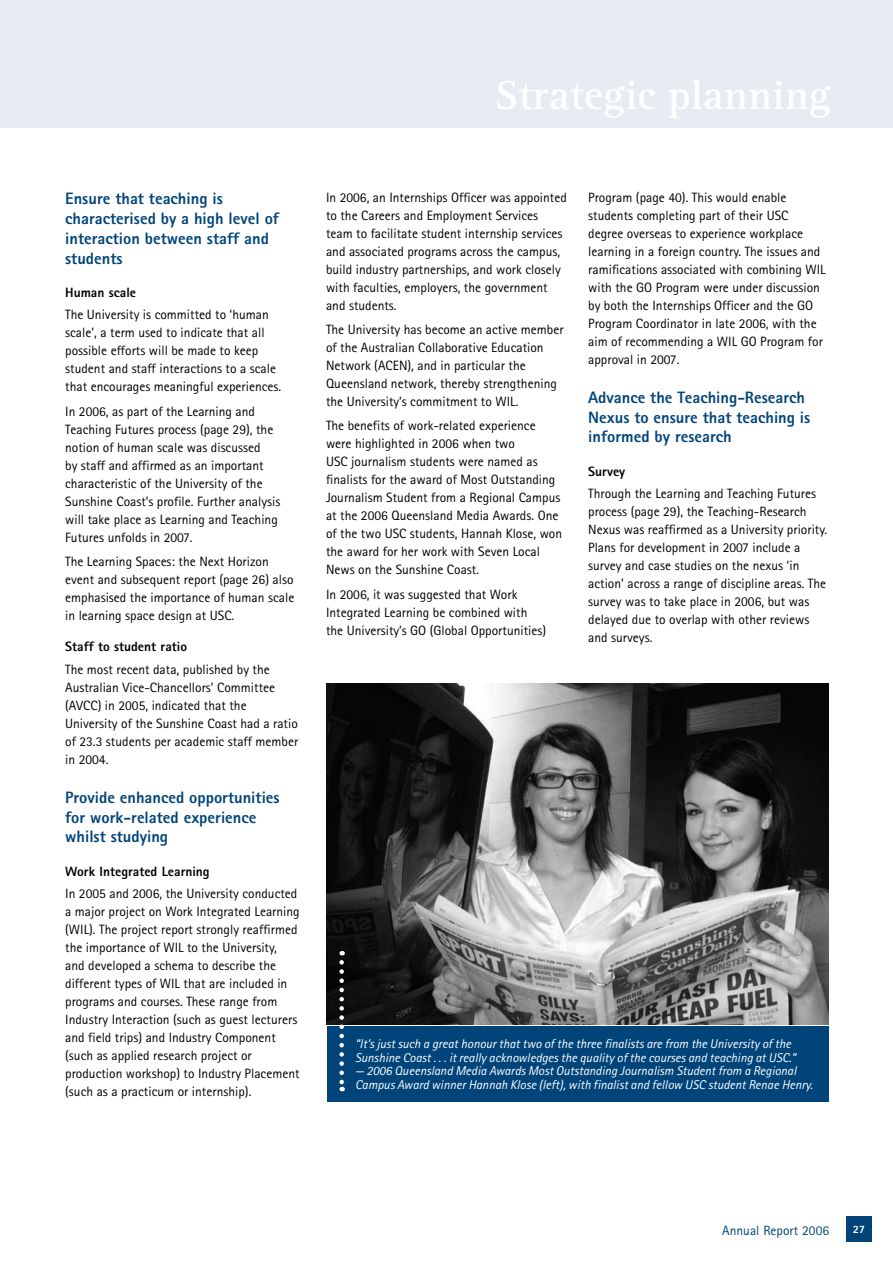
<style>
.page{position:relative;width:893px;height:1263px;background:#fff}
.page>*{position:absolute;margin:0;border:0;box-sizing:border-box;transform-origin:0 0}
.t1{font:700 42px "Rotis Serif";color:#fff}
.t2{font:800 16.5px/20px "Rotis Sans Serif";color:#00447a}
.t3{font:13.5px/18px "Rotis Sans Serif";color:#000}
.t4{font:800 13.5px "Rotis Sans Serif";color:#000}
.t5{font:13.5px "Rotis Sans Serif";color:#00447a}
.t6{font:italic 12.75px/13.5px "Rotis Sans Serif";color:#fff}
.t7{font:800 11.25px "Rotis Sans Serif";color:#fff}
</style>
<div class="page">
<div style="left:0;top:0;width:893px;height:128px;background:#e6ecf2"></div>
<div style="left:327px;top:1026px;width:501px;height:76px;background:#00447a"></div>
<div style="left:846px;top:1216px;width:26px;height:26px;background:#00447a"></div>
<img style="left:327px;top:683px;width:501px;height:341px">
<svg style="left:339px;top:962px;width:5px;height:129px"></svg>
<h1 class="t1" style="left:495px;top:71px;width:337px">Strategic planning</h1>
<p class="t2" style="left:65px;top:188px;width:215px">Ensure that teaching is characterised by a high level of interaction between staff and students</p>
<p class="t4" style="left:65px;top:284px;width:72px">Human scale</p>
<p class="t3" style="left:65px;top:306px;width:218px">The University is committed to ‘human scale’, a term used to indicate that all possible efforts will be made to keep student and staff interactions to a scale that encourages meaningful experiences.</p>
<p class="t3" style="left:65px;top:402px;width:217px">In 2006, as part of the Learning and Teaching Futures process (page 29), the notion of human scale was discussed<br>by staff and affirmed as an important characteristic of the University of the Sunshine Coast’s profile. Further analysis will take place as Learning and Teaching Futures unfolds in 2007.</p>
<p class="t3" style="left:65px;top:553px;width:231px">The Learning Spaces: the Next Horizon event and subsequent report (page 26) also emphasised the importance of human scale in learning space design at USC.</p>
<p class="t4" style="left:65px;top:638px;width:123px">Staff to student ratio</p>
<p class="t3" style="left:65px;top:660px;width:235px">The most recent data, published by the Australian Vice-Chancellors’ Committee (AVCC) in 2005, indicated that the University of the Sunshine Coast had a ratio of 23.3 students per academic staff member in 2004.</p>
<p class="t2" style="left:65px;top:787px;width:216px">Provide enhanced opportunities for work-related experience whilst studying</p>
<p class="t4" style="left:65px;top:862px;width:146px">Work Integrated Learning</p>
<p class="t3" style="left:65px;top:884px;width:236px">In 2005 and 2006, the University conducted a major project on Work Integrated Learning (WIL). The project report strongly reaffirmed the importance of WIL to the University,<br>and developed a schema to describe the different types of WIL that are included in programs and courses. These range from Industry Interaction (such as guest lecturers and field trips) and Industry Component (such as applied research project or production workshop) to Industry Placement (such as a practicum or internship).</p>
<p class="t3" style="left:326px;top:188px;width:242px">In 2006, an Internships Officer was appointed to the Careers and Employment Services team to facilitate student internship services and associated programs across the campus, build industry partnerships, and work closely with faculties, employers, the government and students.</p>
<p class="t3" style="left:326px;top:320px;width:239px">The University has become an active member of the Australian Collaborative Education Network (ACEN), and in particular the Queensland network, thereby strengthening the University’s commitment to WIL.</p>
<p class="t3" style="left:326px;top:417px;width:238px">The benefits of work-related experience were highlighted in 2006 when two<br>USC journalism students were named as finalists for the award of Most Outstanding Journalism Student from a Regional Campus at the 2006 Queensland Media Awards. One of the two USC students, Hannah Klose, won the award for her work with Seven Local News on the Sunshine Coast.</p>
<p class="t3" style="left:326px;top:585px;width:222px">In 2006, it was suggested that Work<br>Integrated Learning be combined with the University’s GO (Global Opportunities)</p>
<p class="t3" style="left:588px;top:188px;width:239px">Program (page 40). This would enable students completing part of their USC degree overseas to experience workplace learning in a foreign country. The issues and ramifications associated with combining WIL with the GO Program were under discussion by both the Internships Officer and the GO Program Coordinator in late 2006, with the aim of recommending a WIL GO Program for approval in 2007.</p>
<p class="t2" style="left:588px;top:387px;width:224px">Advance the Teaching-Research<br>Nexus to ensure that teaching is informed by research</p>
<p class="t4" style="left:588px;top:463px;width:39px">Survey</p>
<p class="t3" style="left:588px;top:484px;width:240px">Through the Learning and Teaching Futures process (page 29), the Teaching-Research Nexus was reaffirmed as a University priority.<br>Plans for development in 2007 include a survey and case studies on the nexus ‘in action’ across a range of discipline areas. The survey was to take place in 2006, but was delayed due to overlap with other reviews and surveys.</p>
<p class="t6" style="left:355px;top:1037px;width:442px">“It’s just such a great honour that two of the three finalists are from the University of the<br>Sunshine Coast . . . it really acknowledges the quality of the courses and teaching at USC.”</p>
<p class="t6" style="left:355px;top:1064px;width:459px">— 2006 Queensland Media Awards Most Outstanding Journalism Student from a Regional<br>Campus Award winner Hannah Klose (left), with finalist and fellow USC student Renae Henry.</p>
<p class="t5" style="left:722px;top:1222px;width:108px">Annual Report 2006</p>
<p class="t7" style="left:853px;top:1222px;width:14px">27</p>
</div>
